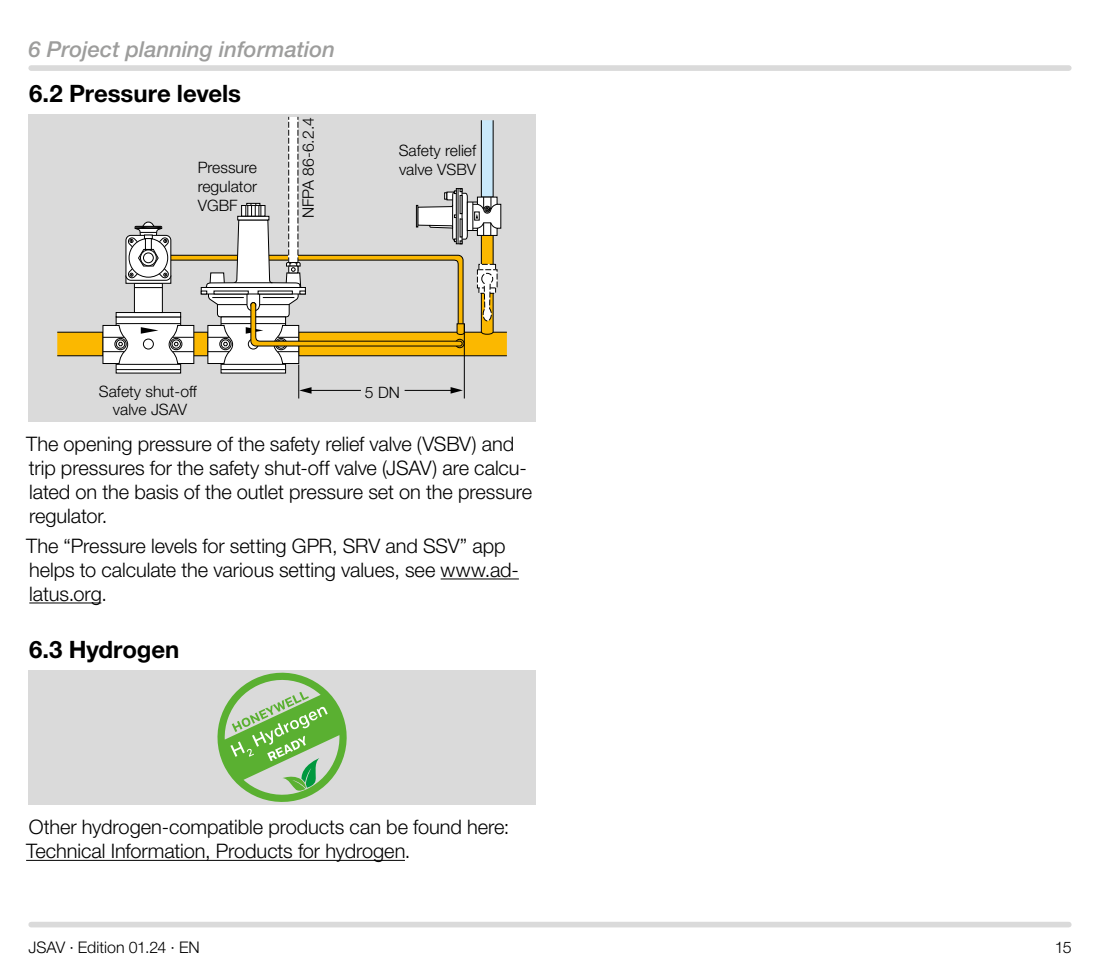
<style>
.page{position:relative;width:1100px;height:970px;background:#fff}
.page>*{position:absolute;margin:0;border:0;box-sizing:border-box;transform-origin:0 0}
.t1{font:700 24px "Helvetica Neue LT Pro";letter-spacing:-.005em;color:#000}
.t2{font:italic 500 22px "Helvetica Neue LT Pro";color:#9d9d9c}
.t3{font:300 20px/24px "Helvetica Neue LT Pro";letter-spacing:-.005em;color:#000}
.t4{font:300 16px "Helvetica Neue LT Pro";letter-spacing:-.005em;color:#000}
.t5{font:300 15.8px/18.8px "Helvetica Neue LT Pro";color:#000;text-align:justify}
</style>
<div class="page">
<div style="left:31px;top:921px;width:1038px;height:6px;background:#dadada"></div>
<div style="left:31px;top:65px;width:1038px;height:6px;background:#dadada"></div>
<hr style="left:441px;top:578px;width:78px;height:1px;background:#000">
<hr style="left:29px;top:602px;width:72px;height:1px;background:#000">
<hr style="left:26px;top:860px;width:379px;height:1px;background:#000">
<div style="left:28px;top:114px;width:508px;height:307px;background:#dadada"></div>
<div style="left:298px;top:332px;width:209px;height:24px;background:#fbb800"></div>
<div style="left:57px;top:332px;width:47px;height:24px;background:#fbb800"></div>
<hr style="left:298px;top:364px;width:1px;height:34px;background:#000">
<hr style="left:464px;top:324px;width:1px;height:74px;background:#000">
<hr style="left:309px;top:390px;width:52px;height:1px;background:#000">
<hr style="left:405px;top:390px;width:48px;height:1px;background:#000">
<svg style="left:451px;top:387px;width:12px;height:6px"></svg>
<svg style="left:299px;top:387px;width:12px;height:7px"></svg>
<svg style="left:102px;top:117px;width:400px;height:257px"></svg>
<div style="left:28px;top:670px;width:508px;height:134px;background:#dadada"></div>
<svg style="left:217px;top:672px;width:130px;height:130px"></svg>
<p class="t2" style="left:28px;top:36px;width:308px">6 Project planning information</p>
<p class="t1" style="left:29px;top:79px;width:213px">6.2 Pressure levels</p>
<p class="t5" style="left:198px;top:158px;width:61px">Pressure regulator VGBF</p>
<p class="t5" style="left:299px;top:218px;width:102px;rotate:-90deg">NFPA 86-6.2.4</p>
<p class="t5" style="left:399px;top:141px;width:79px">Safety relief valve VSBV</p>
<p class="t5" style="left:99px;top:381px;width:100px;text-align:center">Safety shut-off valve JSAV</p>
<p class="t5" style="left:365px;top:383px;width:36px">5 DN</p>
<p class="t3" style="left:26px;top:431px;width:507px">The opening pressure of the safety relief valve (VSBV) and trip pressures for the safety shut-off valve (JSAV) are calcu&shy;lated on the basis of the outlet pressure set on the pressure regulator.</p>
<p class="t3" style="left:26px;top:533px;width:494px">The “Pressure levels for setting GPR, SRV and SSV” app helps to calculate the various setting values, see www.ad&shy;latus.org.</p>
<p class="t1" style="left:29px;top:634px;width:152px">6.3 Hydrogen</p>
<p class="t3" style="left:26px;top:814px;width:485px">Other hydrogen-compatible products can be found here:<br>Technical Information, Products for hydrogen.</p>
<p class="t4" style="left:28px;top:937px;width:173px">JSAV · Edition 01.24 · EN</p>
<p class="t4" style="left:1055px;top:937px;width:18px">15</p>
</div>
